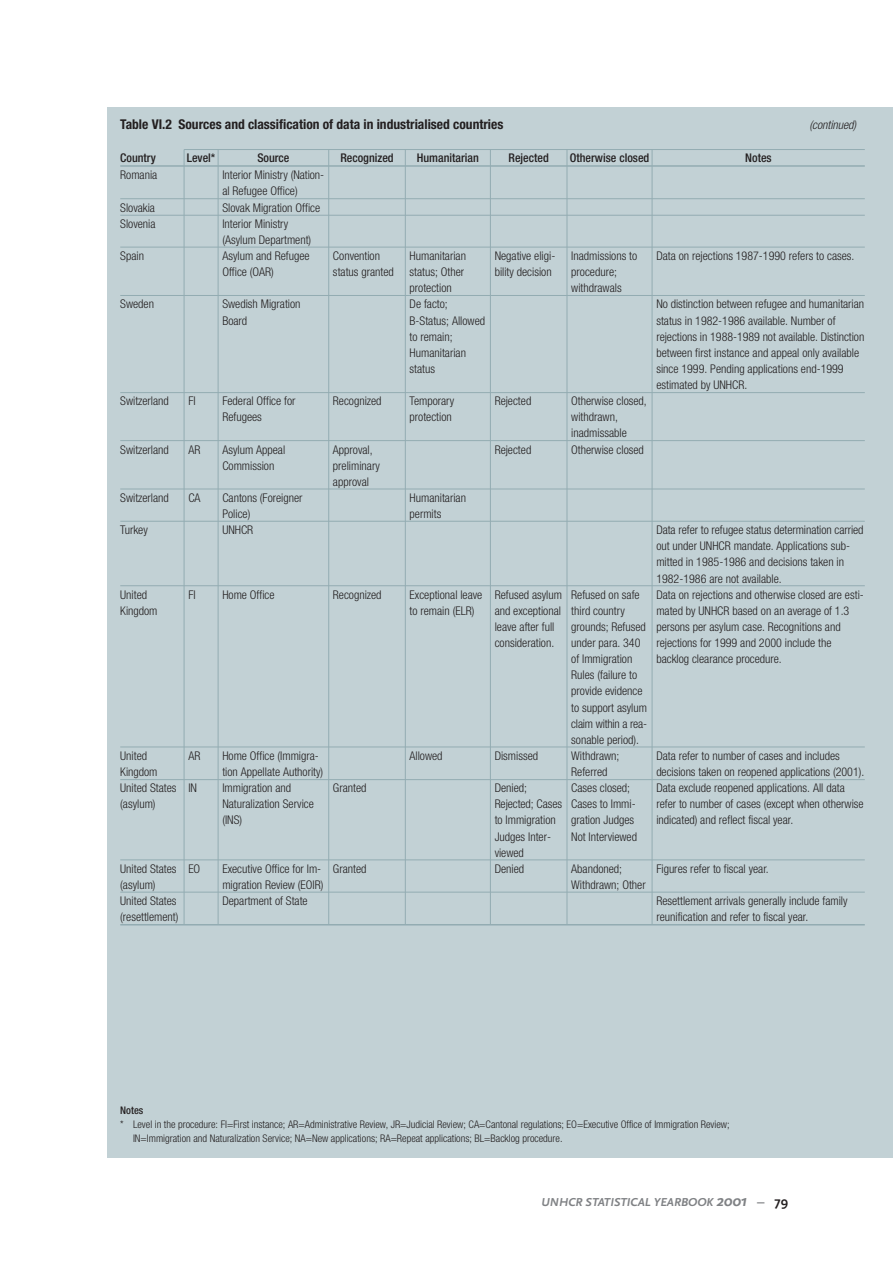
<style>
.page{position:relative;width:893px;height:1263px;background:#fff}
.page>*{position:absolute;margin:0;border:0;box-sizing:border-box;transform-origin:0 0}
.t1{font:700 condensed 13.5px "Helvetica Neue";color:#231f20}
.t2{font:300 condensed 12px/16.2px "Helvetica Neue";color:#231f20}
.t3{font:500 condensed 12px "Helvetica Neue";color:#231f20}
.t4{font:italic 700 12px "Scala Sans";color:#808285}
.t5{font:italic 300 condensed 12px "Helvetica Neue";color:#231f20}
.t6{font:300 condensed 10.5px/14.2px "Helvetica Neue";color:#231f20}
.t7{font:500 condensed 10.5px "Helvetica Neue";color:#231f20}
.s1{font-size:16.5px}
.s2{font-style:normal;font-size:13.5px}
.s3{font-style:normal;font-size:13.5px;color:#231f20}
</style>
<div class="page">
<div style="left:107px;top:107px;width:785px;height:1051px;background:#c2d1d5"></div>
<p class="t1" style="left:120px;top:120px;width:384px">Table VI.2 Sources and classification of data in industrialised countries</p>
<p class="t5" style="left:809px;top:121px;width:48px">(continued)</p>
<p class="t3" style="left:120px;top:153px;width:37px">Country</p>
<p class="t3" style="left:187px;top:153px;width:30px">Level*</p>
<p class="t3" style="left:257px;top:153px;width:34px">Source</p>
<p class="t3" style="left:340px;top:153px;width:55px">Recognized</p>
<p class="t3" style="left:417px;top:153px;width:63px">Humanitarian</p>
<p class="t3" style="left:508px;top:153px;width:42px">Rejected</p>
<p class="t3" style="left:569px;top:153px;width:81px">Otherwise closed</p>
<p class="t3" style="left:745px;top:153px;width:28px">Notes</p>
<p class="t2" style="left:120px;top:168px;width:39px">Romania</p>
<p class="t2" style="left:120px;top:200px;width:37px">Slovakia<br>Slovenia</p>
<p class="t2" style="left:120px;top:249px;width:25px">Spain</p>
<p class="t2" style="left:120px;top:297px;width:35px">Sweden</p>
<p class="t2" style="left:120px;top:394px;width:50px">Switzerland</p>
<p class="t2" style="left:120px;top:442px;width:50px">Switzerland</p>
<p class="t2" style="left:120px;top:491px;width:50px">Switzerland</p>
<p class="t2" style="left:120px;top:523px;width:29px">Turkey</p>
<p class="t2" style="left:188px;top:394px;width:9px">FI</p>
<p class="t2" style="left:188px;top:442px;width:13px">AR</p>
<p class="t2" style="left:188px;top:491px;width:14px">CA</p>
<p class="t2" style="left:120px;top:587px;width:39px">United<br>Kingdom</p>
<p class="t2" style="left:188px;top:587px;width:9px">FI</p>
<p class="t2" style="left:120px;top:749px;width:58px">United<br>Kingdom<br>United States (asylum)</p>
<p class="t2" style="left:188px;top:749px;width:13px">AR</p>
<p class="t2" style="left:188px;top:781px;width:10px">IN</p>
<p class="t2" style="left:120px;top:861px;width:60px">United States (asylum)<br>United States (resettlement)</p>
<p class="t2" style="left:188px;top:861px;width:13px">EO</p>
<p class="t2" style="left:222px;top:168px;width:103px">Interior Ministry (Nation&shy;al Refugee Office)<br>Slovak Migration Office<br>Interior Ministry (Asylum Department)<br>Asylum and Refugee<br>Office (OAR)</p>
<p class="t2" style="left:222px;top:297px;width:80px">Swedish Migration<br>Board</p>
<p class="t2" style="left:333px;top:249px;width:62px">Convention status granted</p>
<p class="t2" style="left:222px;top:394px;width:75px">Federal Office for<br>Refugees</p>
<p class="t2" style="left:222px;top:442px;width:64px">Asylum Appeal<br>Commission</p>
<p class="t2" style="left:222px;top:491px;width:82px">Cantons (Foreigner<br>Police)<br>UNHCR</p>
<p class="t2" style="left:222px;top:587px;width:54px">Home Office</p>
<p class="t2" style="left:333px;top:394px;width:50px">Recognized</p>
<p class="t2" style="left:333px;top:442px;width:49px">Approval, preliminary approval</p>
<p class="t2" style="left:333px;top:587px;width:50px">Recognized</p>
<p class="t2" style="left:222px;top:749px;width:102px">Home Office (Immigra&shy;tion Appellate Authority)<br>Immigration and<br>Naturalization Service (INS)</p>
<p class="t2" style="left:222px;top:861px;width:103px">Executive Office for Im&shy;migration Review (EOIR)<br>Department of State</p>
<p class="t2" style="left:333px;top:781px;width:35px">Granted</p>
<p class="t2" style="left:333px;top:861px;width:35px">Granted</p>
<p class="t2" style="left:409px;top:249px;width:77px">Humanitarian status; Other protection<br>De facto;<br>B-Status; Allowed to remain;<br>Humanitarian status</p>
<p class="t2" style="left:409px;top:394px;width:46px">Temporary protection</p>
<p class="t2" style="left:494px;top:249px;width:62px">Negative eligi&shy;bility decision</p>
<p class="t2" style="left:494px;top:394px;width:38px">Rejected</p>
<p class="t2" style="left:494px;top:442px;width:38px">Rejected</p>
<p class="t2" style="left:571px;top:249px;width:67px">Inadmissions to procedure; withdrawals</p>
<p class="t2" style="left:571px;top:394px;width:77px">Otherwise closed, withdrawn, inadmissable<br>Otherwise closed</p>
<p class="t2" style="left:656px;top:249px;width:199px">Data on rejections 1987-1990 refers to cases.</p>
<p class="t2" style="left:656px;top:297px;width:209px">No distinction between refugee and humanitarian status in 1982-1986 available. Number of rejections in 1988-1989 not available. Distinction between first instance and appeal only available since 1999. Pending applications end-1999 estimated by UNHCR.</p>
<p class="t2" style="left:409px;top:491px;width:58px">Humanitarian permits</p>
<p class="t2" style="left:409px;top:587px;width:74px">Exceptional leave to remain (ELR)</p>
<p class="t2" style="left:409px;top:749px;width:35px">Allowed</p>
<p class="t2" style="left:494px;top:587px;width:69px">Refused asylum and exceptional leave after full consideration.</p>
<p class="t2" style="left:494px;top:749px;width:45px">Dismissed</p>
<p class="t2" style="left:494px;top:781px;width:69px">Denied;<br>Rejected; Cases to Immigration<br>Judges Inter&shy;viewed<br>Denied</p>
<p class="t2" style="left:571px;top:587px;width:77px">Refused on safe third country grounds; Refused under para. 340 of Immigration<br>Rules (failure to provide evidence to support asylum claim within a rea&shy;sonable period).<br>Withdrawn;<br>Referred<br>Cases closed;<br>Cases to Immi&shy;gration Judges<br>Not Interviewed</p>
<p class="t2" style="left:571px;top:861px;width:76px">Abandoned;<br>Withdrawn; Other</p>
<p class="t2" style="left:656px;top:523px;width:209px">Data refer to refugee status determination carried out under UNHCR mandate. Applications sub&shy;mitted in 1985-1986 and decisions taken in 1982-1986 are not available.<br>Data on rejections and otherwise closed are esti&shy;mated by UNHCR based on an average of 1.3 persons per asylum case. Recognitions and rejections for 1999 and 2000 include the backlog clearance procedure.</p>
<p class="t2" style="left:656px;top:749px;width:209px">Data refer to number of cases and includes decisions taken on reopened applications (2001).<br>Data exclude reopened applications. All data refer to number of cases (except when otherwise indicated) and reflect fiscal year.</p>
<p class="t2" style="left:656px;top:861px;width:114px">Figures refer to fiscal year.</p>
<p class="t2" style="left:656px;top:894px;width:193px">Resettlement arrivals generally include family reunification and refer to fiscal year.</p>
<p class="t7" style="left:120px;top:1106px;width:25px">Notes</p>
<p class="t6" style="left:133px;top:1118px;width:598px;text-indent:-13px">* Level in the procedure: FI=First instance; AR=Administrative Review, JR=Judicial Review; CA=Cantonal regulations; EO=Executive Office of Immigration Review;<br>IN=Immigration and Naturalization Service; NA=New applications; RA=Repeat applications; BL=Backlog procedure.</p>
<p class="t4" style="left:541px;top:1197px;width:248px">UNHCR STATISTICAL YEARBOOK <span class="s1">2001</span> <span class="s2">–</span> <span class="s3">79</span></p>
</div>
